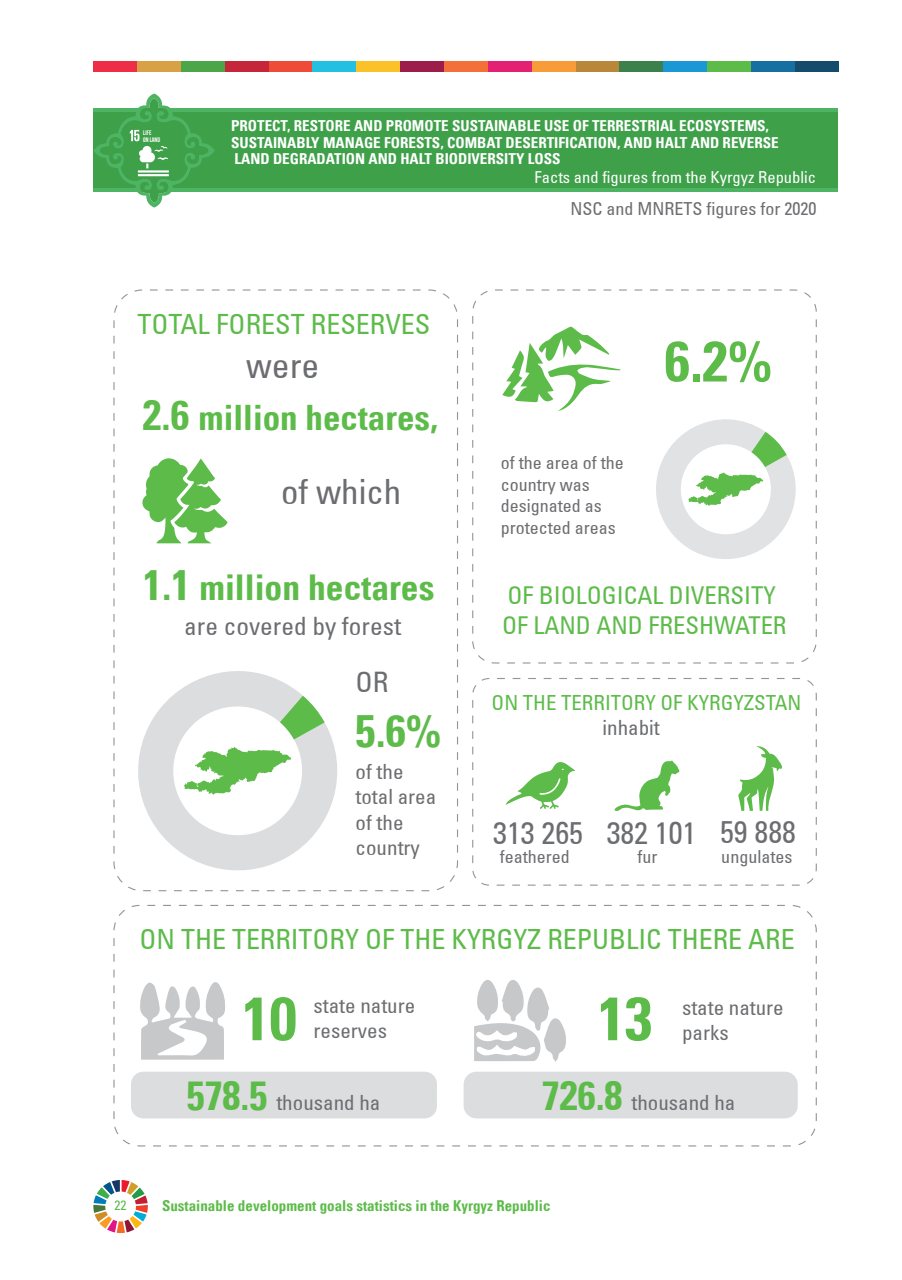
<style>
.page{position:relative;width:902px;height:1280px;background:#fff}
.page>*{position:absolute;margin:0;border:0;box-sizing:border-box;transform-origin:0 0}
.t1{font:61.05px "Univers LTCYR 67 Bold Cond";color:#5dbb4a}
.t2{font:56.85px "Univers LTCYR 67 Bold Cond";color:#5dbb4a}
.t3{font:45.3px "Univers LTCYR 67 Bold Cond";color:#5dbb4a}
.t4{font:35.55px "Univers LTCYR 67 Bold Cond";color:#5dbb4a}
.t5{font:condensed 35.55px "Univers LTCYR 57";color:#6c6d70}
.t6{font:34.95px "Univers LTCYR 67 Bold Cond";color:#5dbb4a}
.t7{font:condensed 34.8px "Univers LTCYR 57";color:#6c6d70}
.t8{font:condensed 31.05px "Univers LTCYR 57";color:#6c6d70}
.t9{font:condensed 28.2px "Univers LTCYR 57";color:#6c6d70}
.t10{font:condensed 27.9px "Univers LTCYR 57";color:#5dbb4a}
.t11{font:condensed 27.75px "Univers LTCYR 57";color:#5dbb4a}
.t12{font:condensed 25.35px "Univers LTCYR 57";color:#6c6d70}
.t13{font:condensed 24.6px/29.5px "Univers LTCYR 57";color:#5dbb4a}
.t14{font:condensed 21px/25.2px "Univers LTCYR 57";color:#6c6d70}
.t15{font:condensed 20.85px "Univers LTCYR 57";color:#5dbb4a}
.t16{font:condensed 18px/21.6px "Univers LTCYR 57";color:#6c6d70}
.t17{font:condensed 16.5px "Univers LTCYR 57";color:#fff}
.t18{font:15.15px/16.5px "Univers LTCYR 67 Bold Cond";color:#fff}
.t19{font:15px "Univers LTCYR 67 Bold Cond";color:#5dbb4a}
.t20{font:condensed 13.5px "Univers LTCYR 57";color:#5dbb4a}
.t21{font:700 6.6px/7.2px "Bebas Neue";color:#fff}
.s1{font-size:41.85px}
.s2{font-size:42.45px}
.s3{font-family:"Univers LTCYR 67 Bold Cond";font-stretch:normal;font-size:40.35px;color:#5dbb4a}
</style>
<div class="page">
<svg style="left:93px;top:1180px;width:55px;height:53px"></svg>
<div style="left:575px;top:62px;width:44px;height:10px;background:#b8873a"></div>
<div style="left:137px;top:62px;width:44px;height:10px;background:#d8a145"></div>
<div style="left:400px;top:62px;width:44px;height:10px;background:#9c1d49"></div>
<div style="left:268px;top:62px;width:44px;height:10px;background:#ef4c38"></div>
<div style="left:750px;top:62px;width:44px;height:10px;background:#166fa1"></div>
<div style="left:225px;top:62px;width:43px;height:10px;background:#c52639"></div>
<div style="left:488px;top:62px;width:43px;height:10px;background:#e32071"></div>
<div style="left:794px;top:62px;width:44px;height:10px;background:#154c6c"></div>
<div style="left:356px;top:62px;width:44px;height:10px;background:#fbc128"></div>
<div style="left:531px;top:62px;width:44px;height:10px;background:#f89b39"></div>
<div style="left:619px;top:62px;width:44px;height:10px;background:#3c814c"></div>
<div style="left:312px;top:62px;width:44px;height:10px;background:#24c0e2"></div>
<div style="left:663px;top:62px;width:44px;height:10px;background:#1a97d5"></div>
<div style="left:707px;top:62px;width:43px;height:10px;background:#5dbb4a"></div>
<div style="left:444px;top:62px;width:44px;height:10px;background:#f37139"></div>
<div style="left:181px;top:62px;width:44px;height:10px;background:#4ba549"></div>
<div style="left:93px;top:62px;width:44px;height:10px;background:#ee2d46"></div>
<div style="left:94px;top:108px;width:744px;height:84px;background:#4db464"></div>
<div style="left:94px;top:113px;width:744px;height:75px;background:#3fa04a"></div>
<div style="left:131px;top:1072px;width:306px;height:46px;background:#dcdddf;border-radius:12px"></div>
<div style="left:463px;top:1072px;width:334px;height:46px;background:#dcdddf;border-radius:13px"></div>
<div style="left:472px;top:289px;width:344px;height:374px;border:1px dashed #939598;border-radius:22px"></div>
<div style="left:472px;top:678px;width:344px;height:208px;border:1px dashed #939598;border-radius:17px"></div>
<div style="left:113px;top:905px;width:703px;height:241px;border:1px dashed #939598;border-radius:26px"></div>
<svg style="left:502px;top:326px;width:118px;height:85px"></svg>
<svg style="left:138px;top:671px;width:199px;height:200px;fill:#dcdddf"></svg>
<div style="left:173px;top:706px;width:129px;height:129px;background:#fff;border-radius:50%"></div>
<svg style="left:184px;top:696px;width:140px;height:99px"></svg>
<svg style="left:142px;top:458px;width:86px;height:85px"></svg>
<svg style="left:140px;top:982px;width:85px;height:78px"></svg>
<svg style="left:474px;top:980px;width:92px;height:82px"></svg>
<svg style="left:656px;top:419px;width:140px;height:140px"></svg>
<svg style="left:94px;top:94px;width:121px;height:114px"></svg>
<svg style="left:505px;top:762px;width:70px;height:47px"></svg>
<svg style="left:614px;top:760px;width:65px;height:51px"></svg>
<svg style="left:738px;top:746px;width:44px;height:65px"></svg>
<p class="t21" style="left:143px;top:129px;width:18px">LIFE<br>ON LAND</p>
<p class="t18" style="left:231px;top:117px;width:549px">PROTECT, RESTORE AND PROMOTE SUSTAINABLE USE OF TERRESTRIAL ECOSYSTEMS,<br>SUSTAINABLY MANAGE FORESTS, COMBAT DESERTIFICATION, AND HALT AND REVERSE<br>LAND DEGRADATION AND HALT BIODIVERSITY LOSS</p>
<p class="t17" style="left:534px;top:167px;width:283px">Facts and figures from the Kyrgyz Republic</p>
<p class="t16" style="left:570px;top:197px;width:247px">NSC and MNRETS figures for 2020</p>
<h3 class="t10" style="left:138px;top:307px;width:294px">TOTAL FOREST RESERVES</h3>
<h3 class="t5" style="left:246px;top:343px;width:75px">were</h3>
<h3 class="t6" style="left:143px;top:396px;width:296px"><span class="s1">2.6</span> million hectares,</h3>
<h3 class="t7" style="left:281px;top:470px;width:122px">of which</h3>
<h3 class="t4" style="left:143px;top:566px;width:293px"><span class="s2">1.1</span> million hectares</h3>
<h3 class="t12" style="left:184px;top:610px;width:218px">are covered by forest</h3>
<h3 class="t9" style="left:355px;top:664px;width:34px">OR</h3>
<h3 class="t3" style="left:355px;top:703px;width:87px">5.6%</h3>
<h3 class="t14" style="left:355px;top:759px;width:82px">of the total area of the country</h3>
<p class="t16" style="left:500px;top:451px;width:124px">of the area of the country was designated as protected areas</p>
<h2 class="t2" style="left:664px;top:326px;width:109px">6.2%</h2>
<h3 class="t13" style="left:502px;top:580px;width:286px">OF BIOLOGICAL DIVERSITY<br>OF LAND AND FRESHWATER</h3>
<h3 class="t15" style="left:491px;top:689px;width:311px">ON THE TERRITORY OF KYRGYZSTAN</h3>
<h3 class="t14" style="left:602px;top:715px;width:59px">inhabit</h3>
<h3 class="t8" style="left:493px;top:813px;width:304px">313 265 382 101 59 888</h3>
<p class="t16" style="left:499px;top:845px;width:72px">feathered</p>
<p class="t16" style="left:637px;top:845px;width:21px">fur</p>
<p class="t16" style="left:721px;top:845px;width:72px">ungulates</p>
<h3 class="t11" style="left:139px;top:922px;width:656px">ON THE TERRITORY OF THE KYRGYZ REPUBLIC THERE ARE</h3>
<h1 class="t1" style="left:242px;top:981px;width:56px">10</h1>
<h1 class="t1" style="left:598px;top:981px;width:56px">13</h1>
<h3 class="t14" style="left:313px;top:992px;width:103px">state nature reserves</h3>
<h3 class="t14" style="left:682px;top:994px;width:103px">state nature parks</h3>
<h3 class="t14" style="left:187px;top:1089px;width:195px"><span class="s3">578.5</span> thousand ha</h3>
<h3 class="t14" style="left:541px;top:1089px;width:195px"><span class="s3">726.8</span> thousand ha</h3>
<p class="t20" style="left:115px;top:1197px;width:13px">22</p>
<p class="t19" style="left:162px;top:1197px;width:390px">Sustainable development goals statistics in the Kyrgyz Republic</p>
</div>
